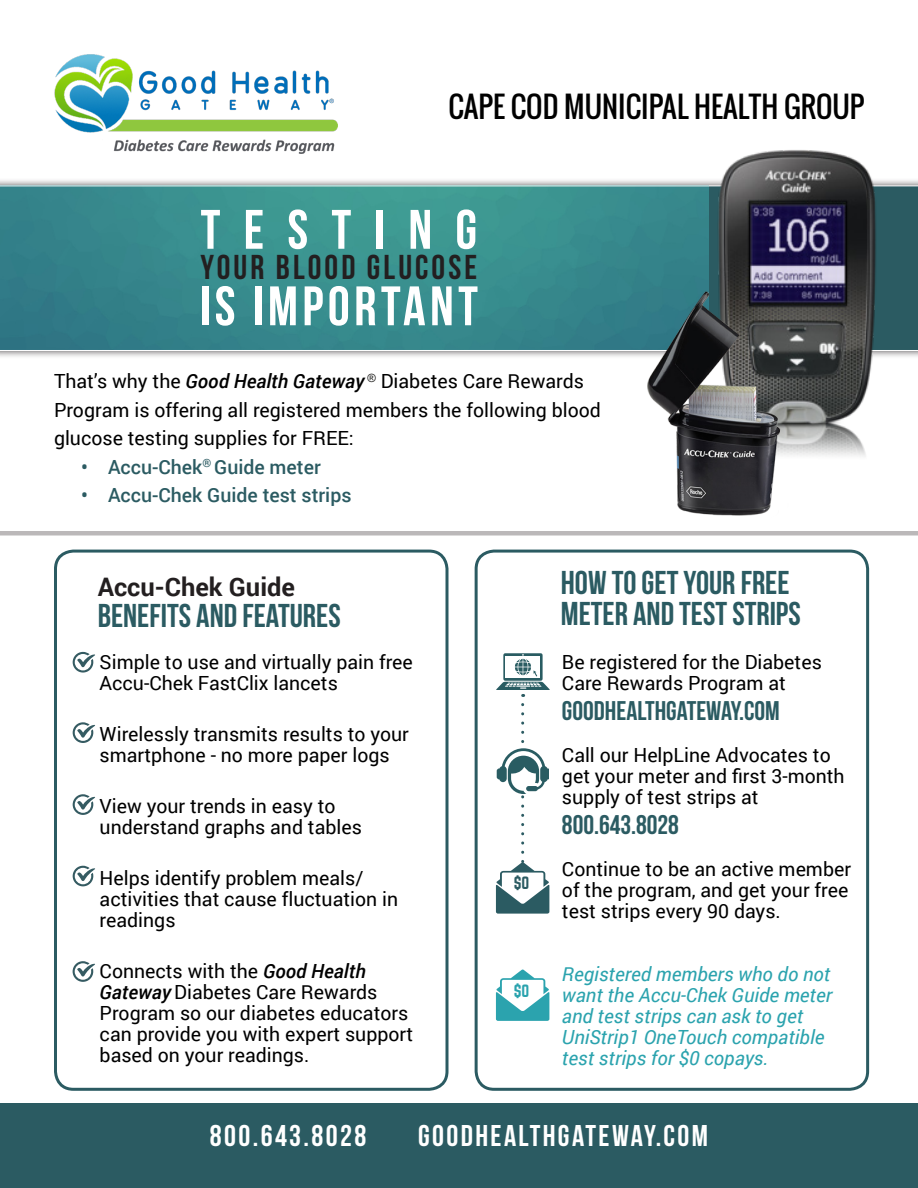
<style>
.page{position:relative;width:918px;height:1188px;background:#fff}
.page>*{position:absolute;margin:0;border:0;box-sizing:border-box;transform-origin:0 0}
.t1{font:55.5px "Bebas Neue";letter-spacing:.08em;color:#fff}
.t2{font:55.5px "Bebas Neue";letter-spacing:.42em;color:#fff}
.t3{font:34.5px "Bebas Neue";letter-spacing:.09em;color:#231f20}
.t4{font:33px "Bebas Neue";color:#2b5b62}
.t5{font:30px "Bebas Neue";letter-spacing:.08em;color:#fff}
.t6{font:28.5px "Oswald";color:#000}
.t7{font:27px "Bebas Neue";color:#2b5b62}
.t8{font:700 25.5px "Roboto";color:#231f20}
.t9{font:19.5px/21px "Roboto";color:#000}
.t10{font:italic 19.5px/21px "Roboto";color:#2ba3ae}
.t11{font:500 19.5px "Roboto";color:#2b5b62}
.t12{font:15.6px "Norwester";color:#2b5b62}
.t13{font:15.6px "Norwester";color:#2ba3ae}
.s1{font-weight:500;font-style:italic}
</style>
<div class="page">
<div style="left:0;top:1104px;width:918px;height:84px;background:#2b5b62"></div>
<div style="left:0;top:178px;width:918px;height:181px;background:#231f20;opacity:.75"></div>
<svg style="left:0;top:185px;width:918px;height:166px;background:#3a8c8e"></svg>
<img style="left:54px;top:54px;width:283px;height:100px">
<div style="left:0;top:531px;width:918px;height:5px;background:#bbb8b9"></div>
<img style="left:707px;top:150px;width:200px;height:209px">
<img style="left:557px;top:261px;width:323px;height:289px">
<svg style="left:73px;top:652px;width:22px;height:21px"></svg>
<svg style="left:73px;top:722px;width:22px;height:21px"></svg>
<svg style="left:73px;top:794px;width:22px;height:21px"></svg>
<svg style="left:73px;top:866px;width:22px;height:20px"></svg>
<svg style="left:73px;top:961px;width:22px;height:21px"></svg>
<div style="left:54px;top:550px;width:394px;height:541px;border:3px solid #2b5b62;border-radius:18px"></div>
<div style="left:475px;top:550px;width:394px;height:541px;border:3px solid #2b5b62;border-radius:18px"></div>
<svg style="left:496px;top:653px;width:53px;height:44px"></svg>
<svg style="left:496px;top:705px;width:53px;height:209px"></svg>
<svg style="left:496px;top:969px;width:53px;height:52px"></svg>
<p class="t6" style="left:448px;top:85px;width:417px">CAPE COD MUNICIPAL HEALTH GROUP</p>
<p class="t2" style="left:201px;top:199px;width:278px">TESTING</p>
<p class="t3" style="left:201px;top:248px;width:278px">YOUR BLOOD GLUCOSE</p>
<p class="t1" style="left:200px;top:276px;width:280px">IS IMPORTANT</p>
<p class="t9" style="left:54px;top:366px;width:548px;line-height:28.5px">That’s why the <span class="s1">Good Health Gateway</span> <sup>®</sup> Diabetes Care Rewards<br>Program is offering all registered members the following blood glucose testing supplies for FREE:</p>
<p class="t11" style="left:81px;top:453px;width:241px">• Accu-Chek<sup>®</sup> Guide meter</p>
<p class="t11" style="left:81px;top:482px;width:272px">• Accu-Chek Guide test strips</p>
<p class="t8" style="left:98px;top:569px;width:199px">Accu-Chek Guide</p>
<p class="t4" style="left:98px;top:598px;width:245px">BENEFITS AND FEATURES</p>
<p class="t9" style="left:100px;top:651px;width:315px">Simple to use and virtually pain free<br>Accu-Chek FastClix lancets</p>
<p class="t9" style="left:100px;top:723px;width:311px">Wirelessly transmits results to your smartphone - no more paper logs</p>
<p class="t9" style="left:100px;top:795px;width:264px">View your trends in easy to understand graphs and tables</p>
<p class="t9" style="left:100px;top:867px;width:300px">Helps identify problem meals/ activities that cause fluctuation in readings</p>
<p class="t9" style="left:100px;top:960px;width:315px">Connects with the <span class="s1">Good Health<br>Gateway</span> Diabetes Care Rewards<br>Program so our diabetes educators can provide you with expert support based on your readings.</p>
<p class="t12" style="left:514px;top:876px;width:17px">$0</p>
<p class="t13" style="left:514px;top:983px;width:17px">$0</p>
<p class="t4" style="left:561px;top:564px;width:230px">HOW TO GET YOUR FREE</p>
<p class="t4" style="left:561px;top:596px;width:241px">METER AND TEST STRIPS</p>
<p class="t9" style="left:562px;top:651px;width:261px">Be registered for the Diabetes<br>Care Rewards Program at</p>
<p class="t7" style="left:562px;top:696px;width:219px">GOODHEALTHGATEWAY.COM</p>
<p class="t9" style="left:562px;top:744px;width:284px">Call our HelpLine Advocates to get your meter and first 3-month supply of test strips at</p>
<p class="t7" style="left:562px;top:810px;width:118px">800.643.8028</p>
<p class="t9" style="left:562px;top:858px;width:291px">Continue to be an active member of the program, and get your free test strips every 90 days.</p>
<p class="t10" style="left:562px;top:963px;width:272px">Registered members who do not want the Accu-Chek Guide meter and test strips can ask to get<br>UniStrip1 OneTouch compatible test strips for $0 copays.</p>
<p class="t5" style="left:210px;top:1119px;width:158px">800.643.8028</p>
<p class="t5" style="left:418px;top:1119px;width:292px">GOODHEALTHGATEWAY.COM</p>
</div>
